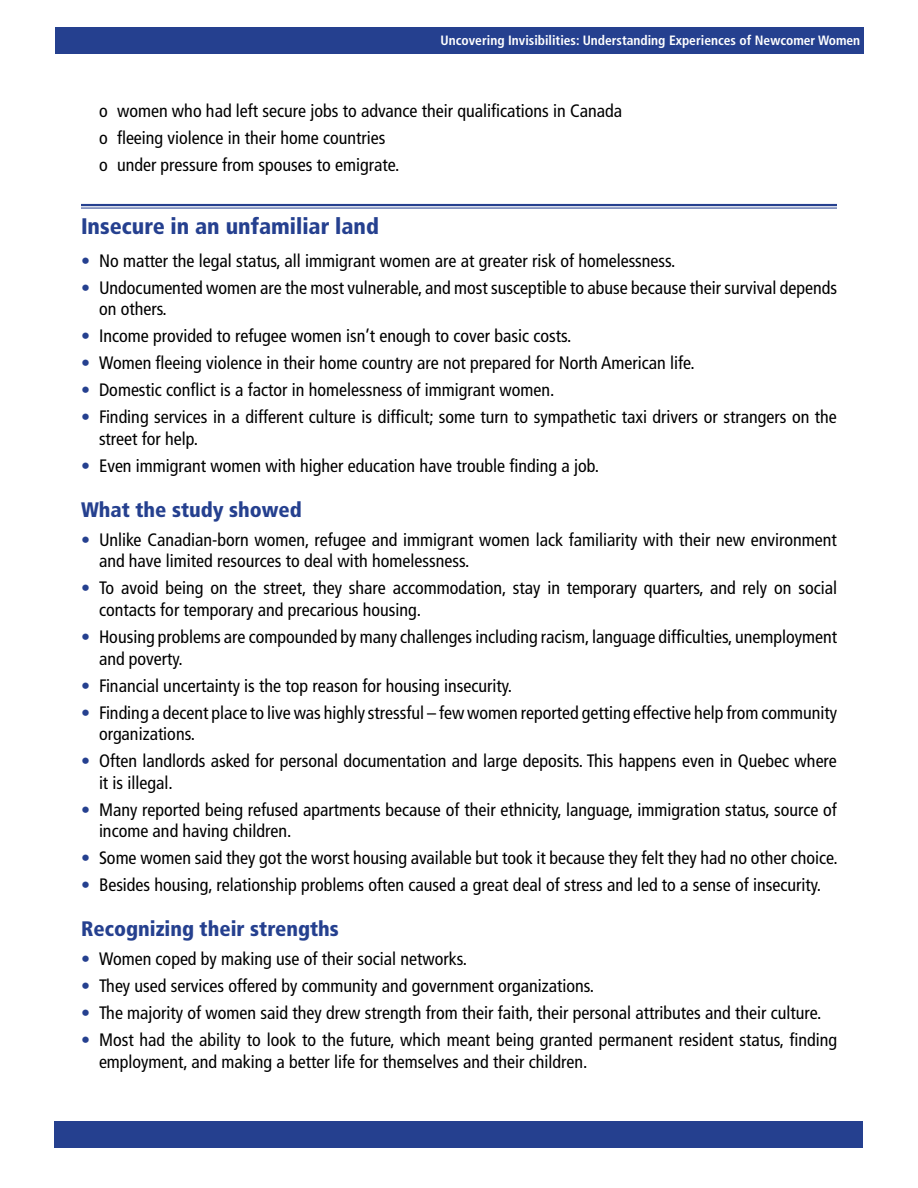
<style>
.page{position:relative;width:918px;height:1188px;background:#fff}
.page>*{position:absolute;margin:0;border:0;box-sizing:border-box;transform-origin:0 0}
.t1{font:900 condensed 22.5px "Frutiger LT Std";color:#25408f}
.t2{font:900 condensed 21px "Frutiger LT Std";color:#25408f}
.BODY_BULLET_rond{font:condensed 18px/21.6px "Frutiger LT Std";color:#000}
.t3{font:700 condensed 13.5px "Frutiger LT Std";color:#fff}
.s1{color:#25408f}
</style>
<div class="page">
<div style="left:55px;top:1121px;width:808px;height:26px;background:#25408f"></div>
<div style="left:56px;top:28px;width:808px;height:26px;background:#25408f"></div>
<hr style="left:81px;top:204px;width:756px;height:2px;background:#25408f">
<hr style="left:81px;top:208px;width:756px;height:1px;background:#25408f">
<p class="t3" style="left:441px;top:32px;width:421px">Uncovering Invisibilities: Understanding Experiences of Newcomer Women</p>
<p class="BODY_BULLET_rond" style="left:99px;top:100px;width:525px">o women who had left secure jobs to advance their qualifications in Canada</p>
<p class="BODY_BULLET_rond" style="left:99px;top:127px;width:288px">o fleeing violence in their home countries</p>
<p class="BODY_BULLET_rond" style="left:99px;top:154px;width:302px">o under pressure from spouses to emigrate.</p>
<h2 class="t1" style="left:81px;top:213px;width:300px">Insecure in an unfamiliar land</h2>
<p class="BODY_BULLET_rond" style="left:81px;top:250px;width:596px"><span class="s1">•</span> No matter the legal status, all immigrant women are at greater risk of homelessness.</p>
<p class="BODY_BULLET_rond" style="left:99px;top:277px;width:740px;text-indent:-18px"><span class="s1">•</span> Undocumented women are the most vulnerable, and most susceptible to abuse because their survival depends on others.</p>
<p class="BODY_BULLET_rond" style="left:81px;top:325px;width:492px"><span class="s1">•</span> Income provided to refugee women isn’t enough to cover basic costs.</p>
<p class="BODY_BULLET_rond" style="left:81px;top:352px;width:615px"><span class="s1">•</span> Women fleeing violence in their home country are not prepared for North American life.</p>
<p class="BODY_BULLET_rond" style="left:81px;top:379px;width:475px"><span class="s1">•</span> Domestic conflict is a factor in homelessness of immigrant women.</p>
<p class="BODY_BULLET_rond" style="left:99px;top:406px;width:739px;text-indent:-18px"><span class="s1">•</span> Finding services in a different culture is difficult; some turn to sympathetic taxi drivers or strangers on the street for help.</p>
<p class="BODY_BULLET_rond" style="left:81px;top:455px;width:520px"><span class="s1">•</span> Even immigrant women with higher education have trouble finding a job.</p>
<h3 class="t2" style="left:81px;top:497px;width:222px">What the study showed</h3>
<p class="BODY_BULLET_rond" style="left:99px;top:529px;width:739px;text-indent:-18px"><span class="s1">•</span> Unlike Canadian-born women, refugee and immigrant women lack familiarity with their new environment and have limited resources to deal with homelessness.</p>
<p class="BODY_BULLET_rond" style="left:99px;top:577px;width:740px;text-indent:-18px"><span class="s1">•</span> To avoid being on the street, they share accommodation, stay in temporary quarters, and rely on social contacts for temporary and precarious housing.</p>
<p class="BODY_BULLET_rond" style="left:99px;top:626px;width:740px;text-indent:-18px"><span class="s1">•</span> Housing problems are compounded by many challenges including racism, language difficulties, unemployment and poverty.</p>
<p class="BODY_BULLET_rond" style="left:81px;top:675px;width:433px"><span class="s1">•</span> Financial uncertainty is the top reason for housing insecurity.</p>
<p class="BODY_BULLET_rond" style="left:99px;top:702px;width:740px;text-indent:-18px"><span class="s1">•</span> Finding a decent place to live was highly stressful – few women reported getting effective help from community organizations.</p>
<p class="BODY_BULLET_rond" style="left:99px;top:750px;width:739px;text-indent:-18px"><span class="s1">•</span> Often landlords asked for personal documentation and large deposits. This happens even in Quebec where it is illegal.</p>
<p class="BODY_BULLET_rond" style="left:99px;top:799px;width:740px;text-indent:-18px"><span class="s1">•</span> Many reported being refused apartments because of their ethnicity, language, immigration status, source of income and having children.</p>
<p class="BODY_BULLET_rond" style="left:81px;top:847px;width:758px"><span class="s1">•</span> Some women said they got the worst housing available but took it because they felt they had no other choice.</p>
<p class="BODY_BULLET_rond" style="left:81px;top:874px;width:742px"><span class="s1">•</span> Besides housing, relationship problems often caused a great deal of stress and led to a sense of insecurity.</p>
<h3 class="t2" style="left:81px;top:916px;width:259px">Recognizing their strengths</h3>
<p class="BODY_BULLET_rond" style="left:81px;top:948px;width:388px"><span class="s1">•</span> Women coped by making use of their social networks.</p>
<p class="BODY_BULLET_rond" style="left:81px;top:975px;width:515px"><span class="s1">•</span> They used services offered by community and government organizations.</p>
<p class="BODY_BULLET_rond" style="left:81px;top:1002px;width:742px"><span class="s1">•</span> The majority of women said they drew strength from their faith, their personal attributes and their culture.</p>
<p class="BODY_BULLET_rond" style="left:99px;top:1029px;width:740px;text-indent:-18px"><span class="s1">•</span> Most had the ability to look to the future, which meant being granted permanent resident status, finding employment, and making a better life for themselves and their children.</p>
</div>
